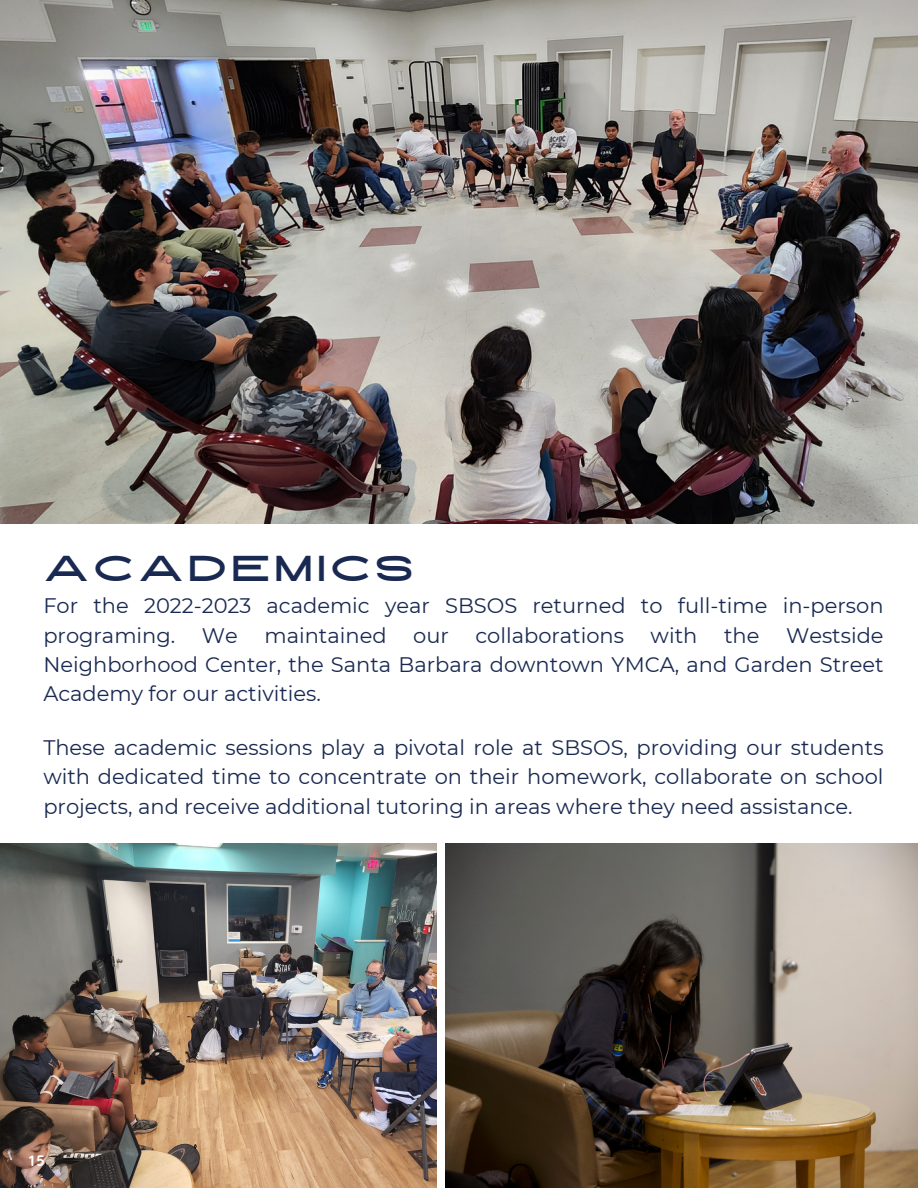
<style>
.page{position:relative;width:918px;height:1188px;background:#fff}
.page>*{position:absolute;margin:0;border:0;box-sizing:border-box;transform-origin:0 0}
.t1{font:36px "High Cruiser";letter-spacing:.12em;color:#192951}
.t2{font:21px/29.2px "Montserrat";color:#192951;text-align:justify}
.t3{font:700 15px "Quicksand";color:#fff}
</style>
<div class="page">
<img style="left:445px;top:844px;width:473px;height:344px">
<img style="left:0;top:0;width:918px;height:524px">
<img style="left:0;top:844px;width:436px;height:344px">
<p class="t1" style="left:43px;top:549px;width:372px">ACADEMICS</p>
<p class="t2" style="left:43px;top:591px;width:842px">For the 2022-2023 academic year SBSOS returned to full-time in-person programing.</p>
<p class="t2" style="left:43px;top:620px;width:842px;text-indent:743px">Westside Neighborhood Center, the Santa Barbara downtown YMCA, and Garden Street Academy for our activities.</p>
<p class="t2" style="left:43px;top:733px;width:842px">These academic sessions play a pivotal role at SBSOS, providing our students with dedicated time to concentrate on their homework, collaborate on school projects, and receive additional tutoring in areas where they need assistance.</p>
<p class="t2" style="left:202px;top:620px;width:37px">We</p>
<p class="t2" style="left:264px;top:620px;width:124px">maintained</p>
<p class="t2" style="left:413px;top:620px;width:37px">our</p>
<p class="t2" style="left:475px;top:620px;width:150px">collaborations</p>
<p class="t2" style="left:651px;top:620px;width:48px">with</p>
<p class="t2" style="left:724px;top:620px;width:37px">the</p>
<p class="t3" style="left:29px;top:1151px;width:17px">15</p>
</div>
